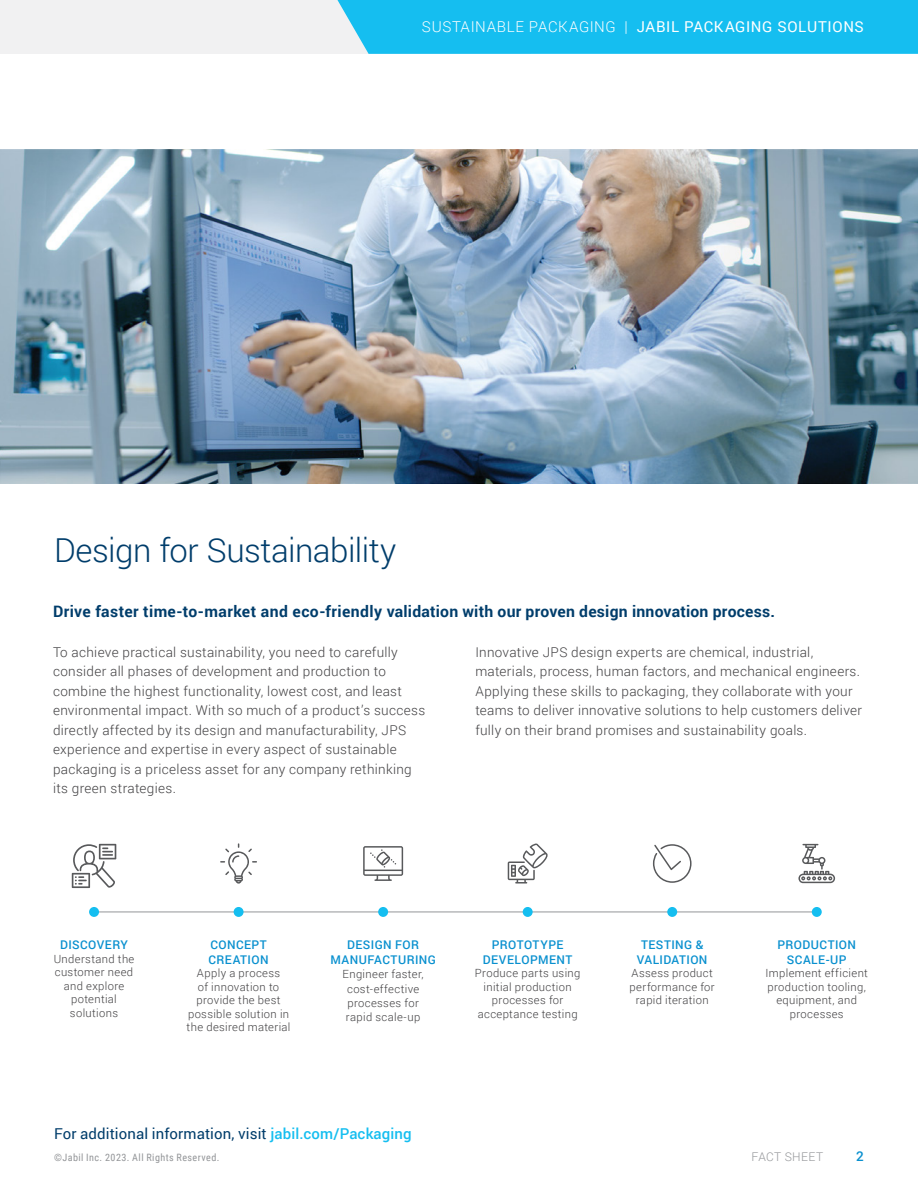
<style>
.page{position:relative;width:918px;height:1188px;background:#fff}
.page>*{position:absolute;margin:0;border:0;box-sizing:border-box;transform-origin:0 0}
.Header_-_Main{font:300 33px "Roboto";letter-spacing:-.015em;color:#003d6b}
.Paragraph_-_Intro{font:700 15.75px "Roboto";letter-spacing:.015em;color:#003d6b}
.t1{font:15px "Roboto";letter-spacing:.005em;color:#003d6b}
.t2{font:15px "Roboto";letter-spacing:.04em;color:#fff}
.Body{font:300 13.5px/19.5px "Roboto";letter-spacing:.025em;color:#414042}
.t3{font:500 13.5px "Roboto";color:#0990cf}
.Body-2{font:500 12px/14.4px "Roboto";letter-spacing:.035em;color:#0990cf;text-align:center}
.t4{font:300 12px "Roboto";letter-spacing:.03em;color:#939598}
.Body-3{font:300 11.25px/13.5px "Roboto";letter-spacing:.03em;color:#414042;text-align:center}
.t5{font:10.2px "Roboto Condensed";letter-spacing:.045em;color:#939598}
.s1{font-weight:300}
.s2{font-weight:500;color:#15bef0}
</style>
<div class="page">
<div style="left:0;top:0;width:530px;height:54px;background:#f1f1f2"></div>
<div style="left:337px;top:0;width:581px;height:54px;background:#15bef0"></div>
<hr style="left:96px;top:912px;width:721px;height:1px;background:#939598">
<div style="left:378px;top:907px;width:10px;height:10px;background:#15bef0;border-radius:50%"></div>
<div style="left:523px;top:907px;width:10px;height:10px;background:#15bef0;border-radius:50%"></div>
<div style="left:812px;top:907px;width:10px;height:10px;background:#15bef0;border-radius:50%"></div>
<div style="left:234px;top:907px;width:10px;height:10px;background:#15bef0;border-radius:50%"></div>
<div style="left:89px;top:907px;width:10px;height:10px;background:#15bef0;border-radius:50%"></div>
<div style="left:667px;top:907px;width:10px;height:10px;background:#15bef0;border-radius:50%"></div>
<svg style="left:508px;top:843px;width:40px;height:41px"></svg>
<svg style="left:653px;top:844px;width:39px;height:39px"></svg>
<svg style="left:363px;top:846px;width:40px;height:35px"></svg>
<svg style="left:798px;top:844px;width:37px;height:39px"></svg>
<svg style="left:220px;top:843px;width:37px;height:41px"></svg>
<svg style="left:71px;top:843px;width:46px;height:45px"></svg>
<svg style="left:72px;top:844px;width:44px;height:44px"></svg>
<img style="left:0;top:149px;width:918px;height:334px">
<p class="t2" style="left:422px;top:17px;width:444px"><span class="s1">SUSTAINABLE PACKAGING |</span> JABIL PACKAGING SOLUTIONS</p>
<p class="Header_-_Main" style="left:54px;top:527px;width:344px">Design for Sustainability</p>
<p class="Paragraph_-_Intro" style="left:53px;top:600px;width:724px">Drive faster time-to-market and eco-friendly validation with our proven design innovation process.</p>
<p class="Body" style="left:53px;top:642px;width:374px">To achieve practical sustainability, you need to carefully consider all phases of development and production to combine the highest functionality, lowest cost, and least environmental impact. With so much of a product’s success directly affected by its design and manufacturability, JPS experience and expertise in every aspect of sustainable packaging is a priceless asset for any company rethinking its green strategies.</p>
<p class="Body" style="left:475px;top:642px;width:388px">Innovative JPS design experts are chemical, industrial, materials, process, human factors, and mechanical engineers.<br>Applying these skills to packaging, they collaborate with your teams to deliver innovative solutions to help customers deliver fully on their brand promises and sustainability goals.</p>
<p class="Body-2" style="left:60px;top:938px;width:69px">DISCOVERY</p>
<p class="Body-3" style="left:54px;top:952px;width:82px">Understand the customer need and explore potential solutions</p>
<p class="Body-2" style="left:209px;top:938px;width:62px;text-align:left">CONCEPT<br>CREATION</p>
<p class="Body-3" style="left:187px;top:966px;width:105px">Apply a process<br>of innovation to provide the best possible solution in the desired material</p>
<p class="Body-2" style="left:330px;top:938px;width:107px">DESIGN FOR<br>MANUFACTURING</p>
<p class="Body-3" style="left:342px;top:967px;width:83px;line-height:14.1px">Engineer faster, cost-effective processes for rapid scale-up</p>
<p class="t1" style="left:54px;top:1123px;width:359px">For additional information, visit <span class="s2">jabil.com/Packaging</span></p>
<p class="Body-2" style="left:483px;top:938px;width:91px">PROTOTYPE<br>DEVELOPMENT</p>
<p class="Body-3" style="left:475px;top:966px;width:107px">Produce parts using initial production processes for acceptance testing</p>
<p class="Body-2" style="left:637px;top:938px;width:72px">TESTING &amp;<br>VALIDATION</p>
<p class="Body-3" style="left:630px;top:966px;width:87px">Assess product performance for rapid iteration</p>
<p class="Body-2" style="left:777px;top:938px;width:80px">PRODUCTION<br>SCALE-UP</p>
<p class="Body-3" style="left:766px;top:966px;width:104px">Implement efficient production tooling, equipment, and processes</p>
<p class="t5" style="left:54px;top:1150px;width:167px">©Jabil Inc. 2023. All Rights Reserved.</p>
<p class="t4" style="left:751px;top:1148px;width:73px">FACT SHEET</p>
<p class="t3" style="left:856px;top:1147px;width:9px">2</p>
</div>
